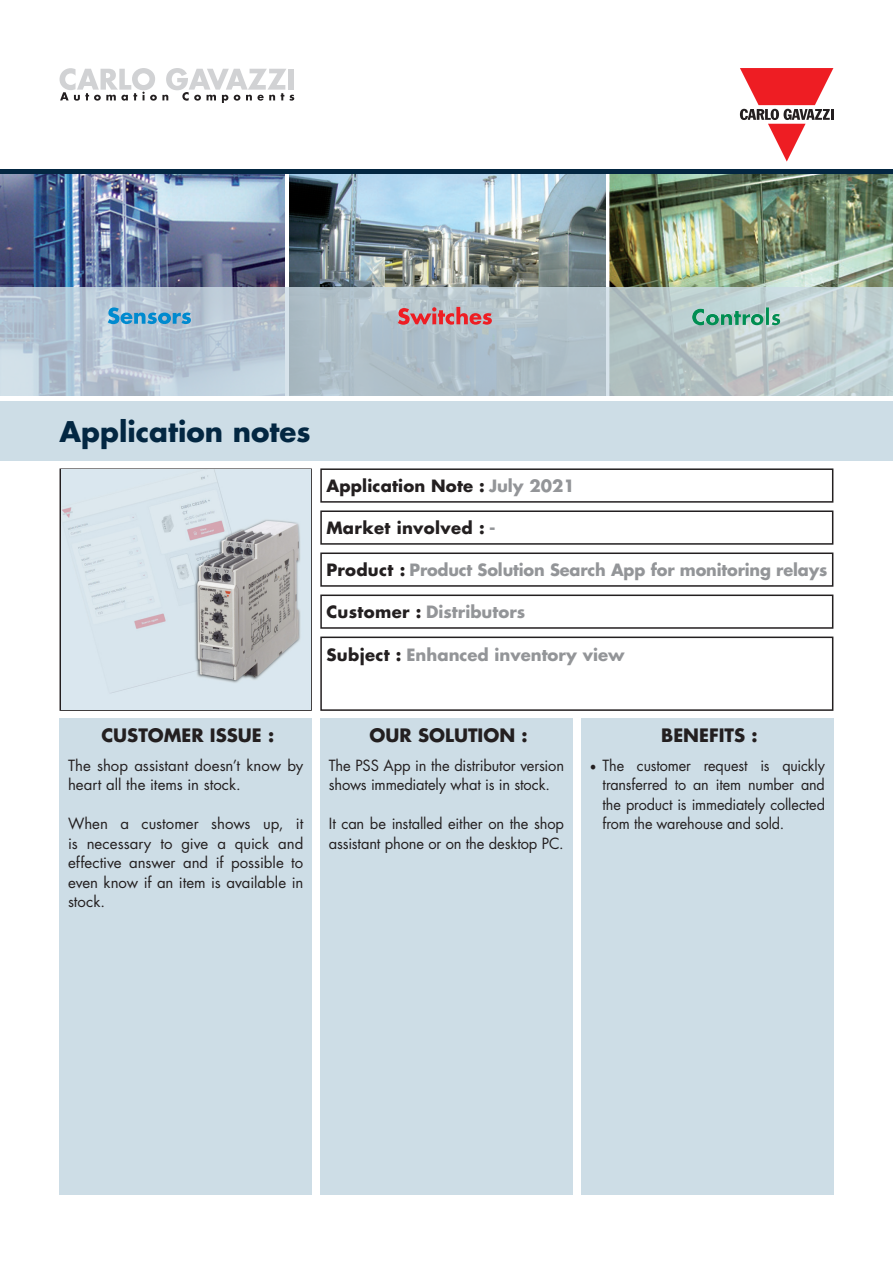
<style>
.page{position:relative;width:893px;height:1263px;background:#fff}
.page>*{position:absolute;margin:0;border:0;box-sizing:border-box;transform-origin:0 0}
.t1{font:700 27.75px "Futura Std";color:#032742}
.t2{font:700 18px "Futura Std";color:#231f20}
.t3{font:700 16.5px "Futura Std";color:#939598}
.t4{font:700 16.5px "Futura Std";letter-spacing:.01em;color:#231f20}
.t5{font:15px/19.5px "Futura Std";letter-spacing:-.005em;color:#231f20}
.t6{font:15px/19.5px "Futura Std";letter-spacing:-.005em;color:#231f20;text-align:justify;scale:.96 1}
.s1{color:#939598}
.s2{color:#231f20}
.s3{font-family:"Minion Pro";font-size:18px}
</style>
<div class="page">
<svg style="left:740px;top:68px;width:93px;height:94px"></svg>
<svg style="left:60px;top:68px;width:234px;height:34px"></svg>
<div style="left:0;top:401px;width:893px;height:60px;background:#cddde6"></div>
<div style="left:60px;top:468px;width:252px;height:243px;border:2px solid #231f20"></div>
<div style="left:320px;top:468px;width:513px;height:35px;border:2px solid #231f20"></div>
<div style="left:320px;top:510px;width:513px;height:35px;border:2px solid #231f20"></div>
<div style="left:320px;top:552px;width:513px;height:35px;border:2px solid #231f20"></div>
<div style="left:320px;top:594px;width:513px;height:35px;border:2px solid #231f20"></div>
<div style="left:320px;top:636px;width:513px;height:75px;border:2px solid #231f20"></div>
<div style="left:60px;top:719px;width:252px;height:476px;background:#cddde6"></div>
<div style="left:320px;top:719px;width:253px;height:476px;background:#cddde6"></div>
<div style="left:581px;top:719px;width:252px;height:476px;background:#cddde6"></div>
<img style="left:61px;top:470px;width:249px;height:239px">
<img style="left:0;top:173px;width:285px;height:114px">
<img style="left:289px;top:173px;width:317px;height:114px">
<img style="left:610px;top:173px;width:283px;height:114px">
<svg style="left:0;top:287px;width:893px;height:109px;background:#b6c5ce"></svg>
<img style="left:692px;top:307px;width:88px;height:18px">
<svg style="left:398px;top:307px;width:94px;height:18px;background:#cc7e85"></svg>
<svg style="left:108px;top:307px;width:83px;height:17px"></svg>
<hr style="left:0;top:169px;width:893px;height:4px;background:#032742">
<h1 class="t1" style="left:60px;top:413px;width:253px">Application notes</h1>
<p class="t4" style="left:326px;top:475px;width:250px">Application Note : <span class="s1">July 2021</span></p>
<p class="t4" style="left:326px;top:517px;width:171px">Market involved : <span class="s1">-</span></p>
<p class="t3" style="left:326px;top:559px;width:503px"><span class="s2">Product :</span> Product Solution Search App for monitoring relays</p>
<p class="t3" style="left:326px;top:601px;width:200px"><span class="s2">Customer :</span> Distributors</p>
<p class="t3" style="left:326px;top:644px;width:300px"><span class="s2">Subject :</span> Enhanced inventory view</p>
<p class="t2" style="left:101px;top:723px;width:174px">CUSTOMER ISSUE :</p>
<p class="t2" style="left:370px;top:723px;width:159px">OUR SOLUTION :</p>
<p class="t2" style="left:661px;top:723px;width:98px">BENEFITS :</p>
<p class="t5" style="left:68px;top:756px;width:237px">The shop assistant doesn’t know by heart all the items in stock.</p>
<p class="t5" style="left:68px;top:814px;width:237px;text-align:justify">When a customer shows up, it is necessary to give a quick and effective answer and if possible to even know if an item is available in stock.</p>
<p class="t5" style="left:329px;top:756px;width:237px">The PSS App in the distributor version shows immediately what is in stock.</p>
<p class="t5" style="left:329px;top:814px;width:237px">It can be installed either on the shop assistant phone or on the desktop PC.</p>
<p class="t6" style="left:603px;top:756px;width:233px;text-indent:-13px"><span class="s3">•</span> The customer request is quickly transferred to an item number and the product is immediately collected from the warehouse and sold.</p>
</div>
